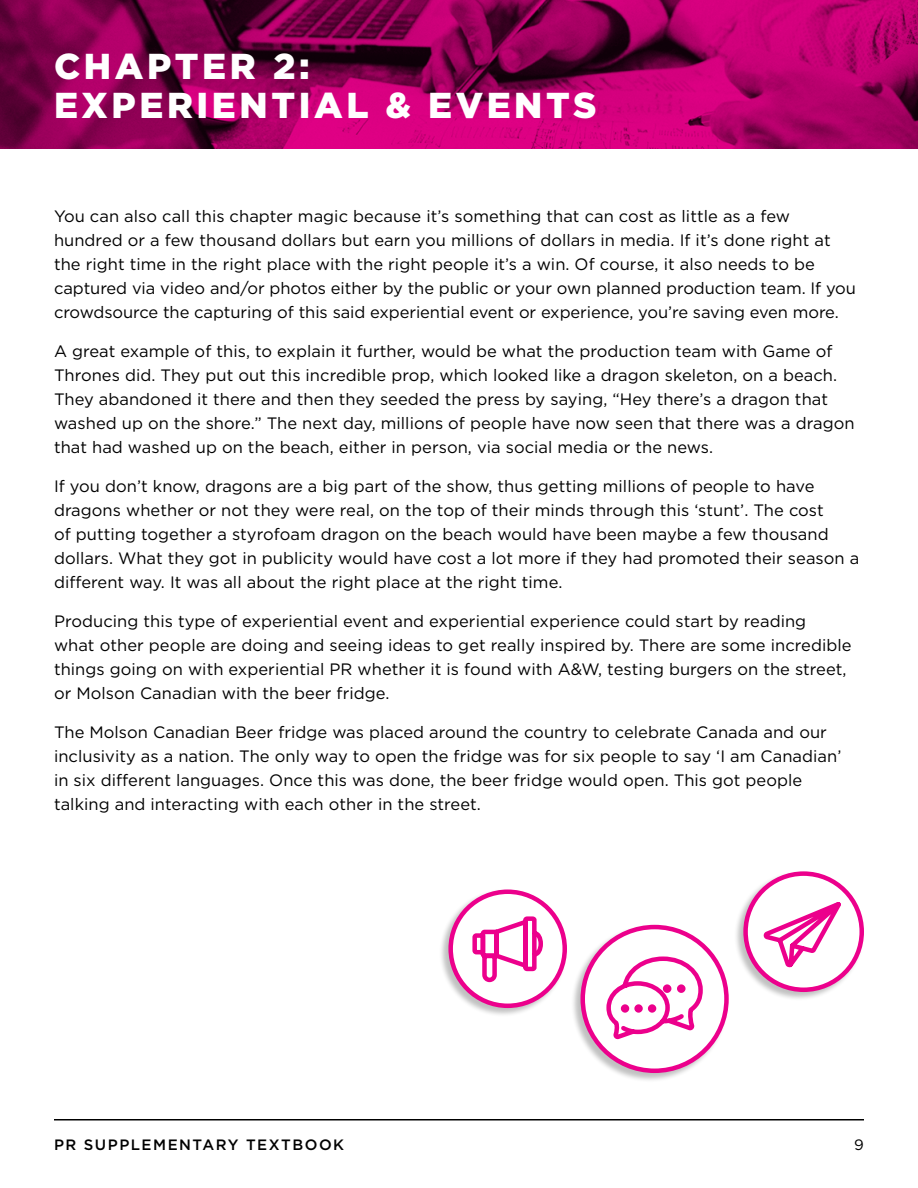
<style>
.page{position:relative;width:918px;height:1188px;background:#fff}
.page>*{position:absolute;margin:0;border:0;box-sizing:border-box;transform-origin:0 0}
.CHAPTER_TITLE{font:900 36px/39px "Gotham";letter-spacing:.1em;color:#fff}
.t1{font:16.5px/24px "Gotham";letter-spacing:.005em;color:#000}
.t2{font:500 15px "Gotham";letter-spacing:.1em;color:#000}
.t3{font:15px "Gotham";color:#000}
</style>
<div class="page">
<hr style="left:54px;top:1119px;width:810px;height:1px;background:#000">
<svg style="left:0;top:0;width:918px;height:149px;background:#9a005b"></svg>
<div style="left:439px;top:889px;width:128px;height:129px;background:#000;opacity:.25"></div>
<svg style="left:451px;top:892px;width:114px;height:114px"></svg>
<div style="left:448px;top:889px;width:119px;height:119px;border:4px solid #ec008c;border-radius:50%"></div>
<svg style="left:470px;top:914px;width:75px;height:70px"></svg>
<div style="left:734px;top:871px;width:131px;height:131px;background:#000;opacity:.25"></div>
<svg style="left:746px;top:874px;width:116px;height:116px"></svg>
<div style="left:743px;top:871px;width:121px;height:121px;border:4px solid #ec008c;border-radius:50%"></div>
<svg style="left:760px;top:898px;width:85px;height:73px"></svg>
<div style="left:571px;top:924px;width:158px;height:159px;background:#000;opacity:.25"></div>
<div style="left:583px;top:927px;width:143px;height:144px;background:#fff;border-radius:50%"></div>
<div style="left:580px;top:925px;width:149px;height:148px;border:4px solid #ec008c;border-radius:50%"></div>
<svg style="left:606px;top:956px;width:97px;height:84px"></svg>
<p class="CHAPTER_TITLE" style="left:54px;top:46px;width:544px">CHAPTER 2:<br>EXPERIENTIAL &amp; EVENTS</p>
<p class="t1" style="left:54px;top:204px;width:804px">You can also call this chapter magic because it’s something that can cost as little as a few hundred or a few thousand dollars but earn you millions of dollars in media. If it’s done right at the right time in the right place with the right people it’s a win. Of course, it also needs to be captured via video and/or photos either by the public or your own planned production team. If you crowdsource the capturing of this said experiential event or experience, you’re saving even more.</p>
<p class="t1" style="left:54px;top:339px;width:802px">A great example of this, to explain it further, would be what the production team with Game of Thrones did. They put out this incredible prop, which looked like a dragon skeleton, on a beach.<br>They abandoned it there and then they seeded the press by saying, “Hey there’s a dragon that washed up on the shore.” The next day, millions of people have now seen that there was a dragon that had washed up on the beach, either in person, via social media or the news.</p>
<p class="t1" style="left:54px;top:474px;width:807px">If you don’t know, dragons are a big part of the show, thus getting millions of people to have dragons whether or not they were real, on the top of their minds through this ‘stunt’. The cost<br>of putting together a styrofoam dragon on the beach would have been maybe a few thousand dollars. What they got in publicity would have cost a lot more if they had promoted their season a different way. It was all about the right place at the right time.</p>
<p class="t1" style="left:54px;top:609px;width:799px">Producing this type of experiential event and experiential experience could start by reading<br>what other people are doing and seeing ideas to get really inspired by. There are some incredible things going on with experiential PR whether it is found with A&amp;W, testing burgers on the street, or Molson Canadian with the beer fridge.</p>
<p class="t1" style="left:54px;top:720px;width:789px">The Molson Canadian Beer fridge was placed around the country to celebrate Canada and our inclusivity as a nation. The only way to open the fridge was for six people to say ‘I am Canadian’ in six different languages. Once this was done, the beer fridge would open. This got people talking and interacting with each other in the street.</p>
<p class="t2" style="left:54px;top:1135px;width:292px">PR SUPPLEMENTARY TEXTBOOK</p>
<p class="t3" style="left:854px;top:1135px;width:11px">9</p>
</div>
